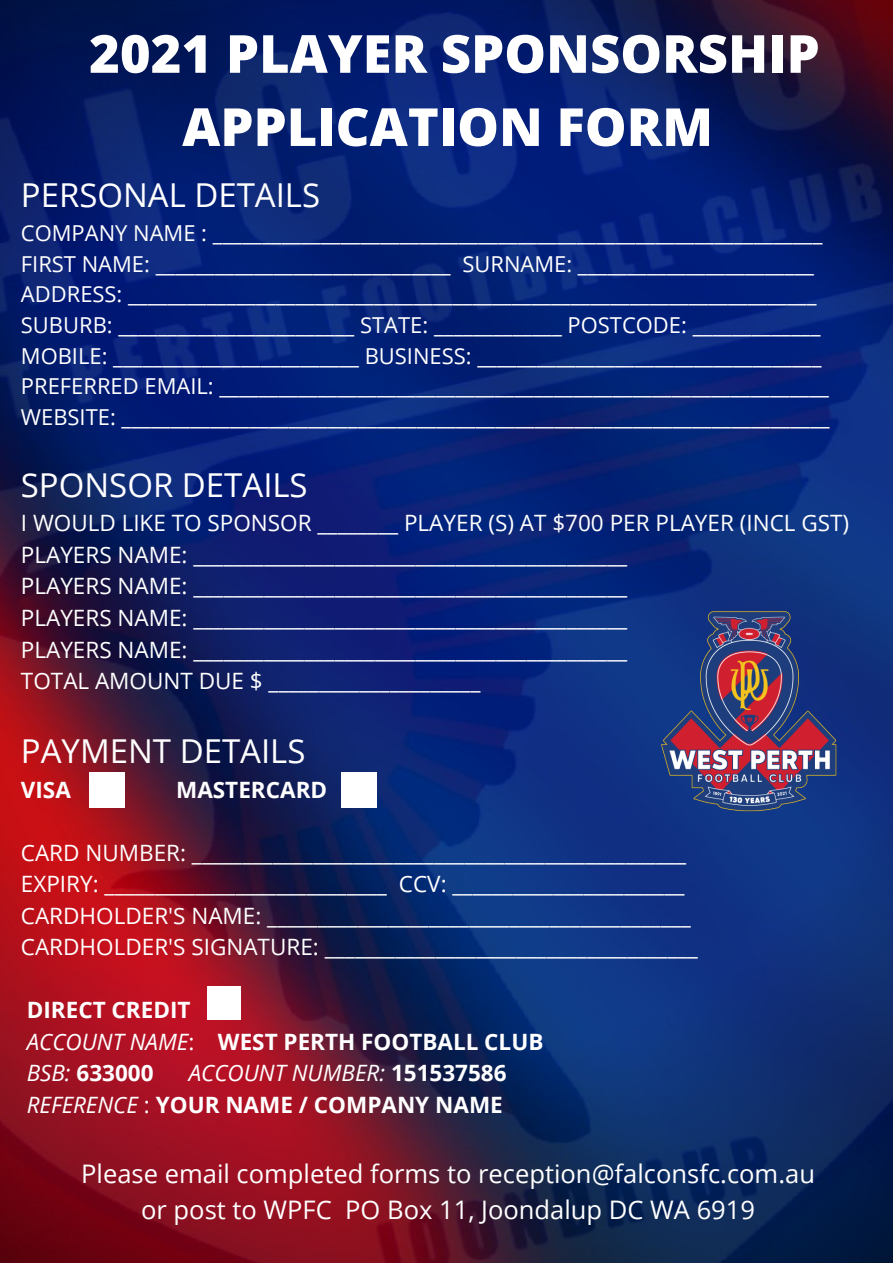
<style>
.page{position:relative;width:893px;height:1263px;background:#fff}
.page>*{position:absolute;margin:0;border:0;box-sizing:border-box;transform-origin:0 0}
.t1{font:800 52.5px/73.1px "Open Sans";color:#fff;text-align:center}
.t2{font:32.92px "Open Sans";color:#fff}
.t3{font:25.5px/35.5px "Open Sans";color:#fff;text-align:center}
.t4{font:22.5px/31.5px "Open Sans";color:#fff}
.t5{font:700 22.5px/31.5px "Open Sans";color:#fff}
.t6{font:21.98px/30.8px "Open Sans";color:#fff}
.s1{font-weight:400;font-style:italic}
.s2{font-weight:400}
</style>
<div class="page">
<img style="left:0;top:0;width:893px;height:1263px">
<div style="left:341px;top:772px;width:35px;height:36px;background:#fff"></div>
<div style="left:89px;top:772px;width:36px;height:36px;background:#fff"></div>
<div style="left:207px;top:986px;width:33px;height:33px;background:#fff"></div>
<img style="left:623px;top:586px;width:252px;height:251px">
<h1 class="t1" style="left:89px;top:16px;width:732px">2021 PLAYER SPONSORSHIP<br>APPLICATION FORM</h1>
<h2 class="t2" style="left:21px;top:172px;width:301px">PERSONAL DETAILS</h2>
<p class="t6" style="left:21px;top:217px;width:810px">COMPANY NAME : ______________________________________________________________ FIRST NAME: ______________________________ SURNAME: ________________________ ADDRESS: ______________________________________________________________________ SUBURB: ________________________ STATE: _____________ POSTCODE: _____________ MOBILE: _________________________ BUSINESS: ___________________________________ PREFERRED EMAIL: ______________________________________________________________ WEBSITE: ________________________________________________________________________</p>
<h2 class="t2" style="left:21px;top:462px;width:288px">SPONSOR DETAILS</h2>
<p class="t4" style="left:21px;top:507px;width:830px">I WOULD LIKE TO SPONSOR ________ PLAYER (S) AT $700 PER PLAYER (INCL GST)<br>PLAYERS NAME: ___________________________________________<br>PLAYERS NAME: ___________________________________________<br>PLAYERS NAME: ___________________________________________<br>PLAYERS NAME: ___________________________________________<br>TOTAL AMOUNT DUE $ _____________________</p>
<h2 class="t2" style="left:21px;top:728px;width:286px">PAYMENT DETAILS</h2>
<p class="t5" style="left:21px;top:773px;width:51px">VISA</p>
<p class="t5" style="left:176px;top:773px;width:152px">MASTERCARD</p>
<p class="t4" style="left:21px;top:836px;width:678px">CARD NUMBER: _________________________________________________ EXPIRY: ____________________________ CCV: _______________________ CARDHOLDER'S NAME: __________________________________________ CARDHOLDER'S SIGNATURE: _____________________________________</p>
<p class="t5" style="left:27px;top:994px;width:518px">DIRECT CREDIT<br><span class="s1">ACCOUNT NAME</span><span class="s2">:</span> WEST PERTH FOOTBALL CLUB<br><span class="s1">BSB:</span> 633000</p>
<p class="t5" style="left:27px;top:1057px;width:481px;text-align:right"><span class="s1">ACCOUNT NUMBER:</span> 151537586<br><span class="s1">REFERENCE</span> <span class="s2">:</span> YOUR NAME / COMPANY NAME</p>
<p class="t3" style="left:81px;top:1155px;width:735px">Please email completed forms to reception@falconsfc.com.au or post to WPFC PO Box 11, Joondalup DC WA 6919</p>
</div>
